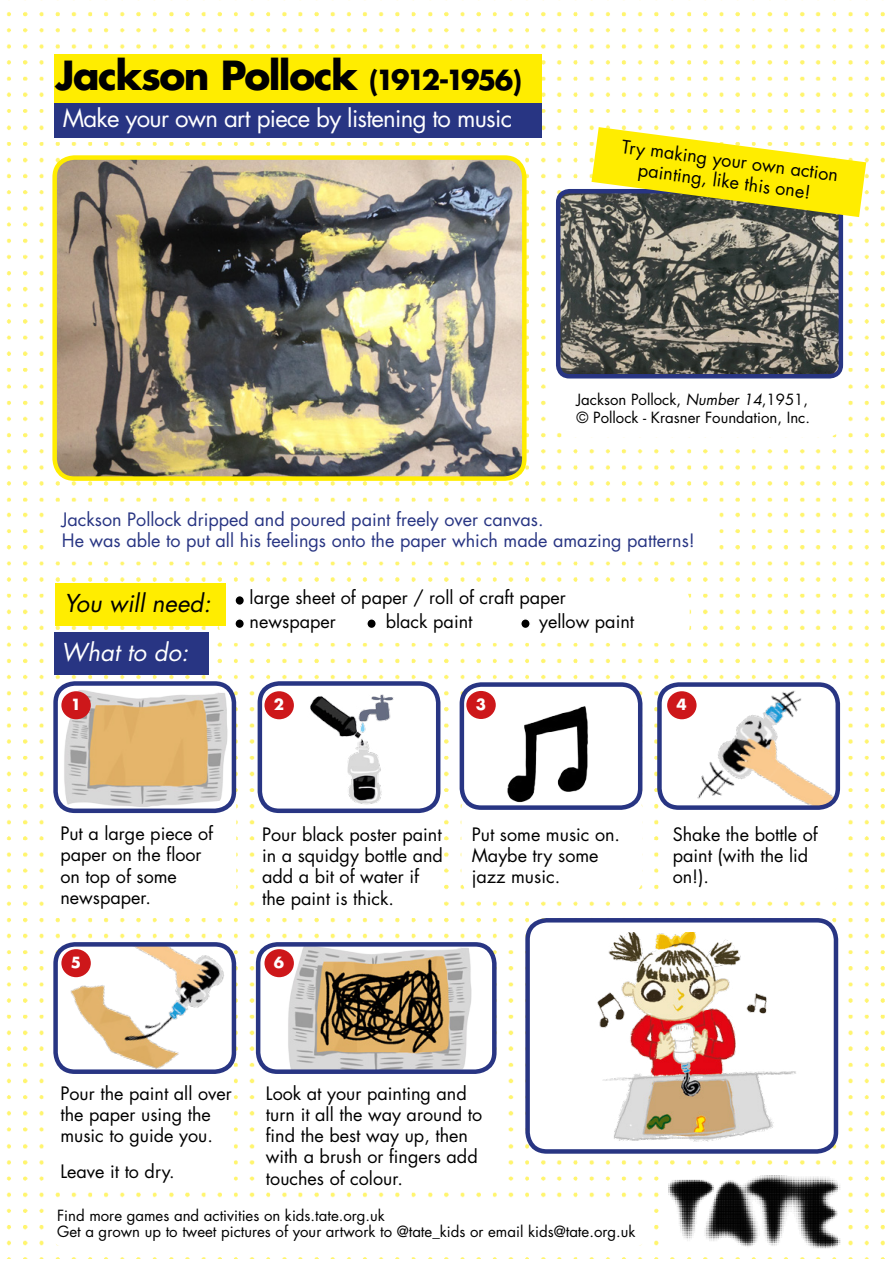
<style>
.page{position:relative;width:893px;height:1263px;background:#fff}
.page>*{position:absolute;margin:0;border:0;box-sizing:border-box;transform-origin:0 0}
.t1{font:700 39px "Futura";letter-spacing:-.035em;color:#000}
.t2{font:24px "Futura";letter-spacing:-.03em;color:#fff}
.t3{font:italic 24px "Futura";color:#000}
.t4{font:italic 24px "Futura";color:#fff}
.t5{font:18px/21px "Futura";color:#000}
.t6{font:18px/21px "Futura";color:#283583}
.t7{font:15px/18px "Futura";color:#000}
.t8{font:700 15px "Futura";color:#fff}
.s1{font-size:27px}
.s2{font-style:italic}
</style>
<div class="page">
<img style="left:6px;top:0;width:879px;height:1259px">
<div style="left:54px;top:54px;width:488px;height:50px;background:#ffed00"></div>
<div style="left:54px;top:103px;width:488px;height:35px;background:#283583"></div>
<div style="left:54px;top:502px;width:664px;height:59px;background:#fff;border-radius:18px"></div>
<div style="left:219px;top:583px;width:471px;height:60px;background:#fff;border-radius:18px"></div>
<img style="left:55px;top:158px;width:469px;height:321px">
<div style="left:52px;top:155px;width:475px;height:326px;border:4px solid #ffed00;border-radius:20px"></div>
<div style="left:556px;top:348px;width:287px;height:90px;background:#fff;border-radius:18px"></div>
<img style="left:558px;top:191px;width:280px;height:182px">
<div style="left:556px;top:189px;width:287px;height:189px;border:4px solid #283583;border-radius:11px"></div>
<div style="left:55px;top:583px;width:170px;height:42px;background:#ffed00"></div>
<div style="left:235px;top:596px;width:9px;height:9px;background:#000;border-radius:50%"></div>
<div style="left:234px;top:595px;width:11px;height:11px;border:2px solid #fff;border-radius:50%"></div>
<div style="left:235px;top:619px;width:9px;height:10px;background:#000;border-radius:50%"></div>
<div style="left:234px;top:618px;width:11px;height:11px;border:2px solid #fff;border-radius:50%"></div>
<div style="left:367px;top:619px;width:9px;height:10px;background:#000;border-radius:50%"></div>
<div style="left:366px;top:618px;width:11px;height:11px;border:2px solid #fff;border-radius:50%"></div>
<div style="left:521px;top:619px;width:9px;height:10px;background:#000;border-radius:50%"></div>
<div style="left:520px;top:618px;width:11px;height:11px;border:2px solid #fff;border-radius:50%"></div>
<div style="left:54px;top:632px;width:155px;height:43px;background:#283583"></div>
<div style="left:461px;top:792px;width:181px;height:103px;background:#fff;border-radius:18px"></div>
<div style="left:462px;top:684px;width:178px;height:124px;background:#fff;border-radius:19px"></div>
<div style="left:460px;top:682px;width:182px;height:128px;border:4px solid #283583;border-radius:19px"></div>
<img style="left:507px;top:706px;width:81px;height:96px">
<div style="left:52px;top:778px;width:184px;height:135px;background:#fff;border-radius:18px"></div>
<div style="left:257px;top:781px;width:184px;height:133px;background:#fff;border-radius:18px"></div>
<div style="left:45px;top:1055px;width:187px;height:135px;background:#fff;border-radius:18px"></div>
<div style="left:258px;top:1050px;width:241px;height:140px;background:#fff;border-radius:18px"></div>
<div style="left:48px;top:1201px;width:603px;height:46px;background:#fff;border-radius:18px"></div>
<div style="left:659px;top:789px;width:181px;height:106px;background:#fff;border-radius:18px"></div>
<div style="left:528px;top:920px;width:308px;height:231px;background:#fff;border-radius:19px"></div>
<div style="left:525px;top:918px;width:313px;height:236px;border:4px solid #283583;border-radius:19px"></div>
<img style="left:56px;top:684px;width:178px;height:124px">
<div style="left:53px;top:681px;width:183px;height:132px;border:4px solid #283583;border-radius:19px"></div>
<div style="left:260px;top:683px;width:178px;height:128px;background:#fff;border-radius:19px"></div>
<div style="left:258px;top:681px;width:182px;height:132px;border:4px solid #283583;border-radius:19px"></div>
<img style="left:659px;top:684px;width:179px;height:121px">
<div style="left:657px;top:682px;width:183px;height:128px;border:4px solid #283583;border-radius:19px"></div>
<img style="left:56px;top:944px;width:178px;height:128px">
<div style="left:53px;top:942px;width:183px;height:132px;border:4px solid #283583;border-radius:19px"></div>
<div style="left:258px;top:944px;width:236px;height:128px;background:#fff;border-radius:19px"></div>
<img style="left:272px;top:944px;width:220px;height:125px">
<div style="left:256px;top:942px;width:241px;height:132px;border:4px solid #283583;border-radius:19px"></div>
<img style="left:597px;top:932px;width:199px;height:209px">
<img style="left:291px;top:684px;width:141px;height:126px">
<div style="left:61px;top:691px;width:30px;height:28px;background:#cd171a;border-radius:50%"></div>
<div style="left:264px;top:691px;width:30px;height:28px;background:#cd171a;border-radius:50%"></div>
<div style="left:667px;top:691px;width:30px;height:28px;background:#cd171a;border-radius:50%"></div>
<div style="left:466px;top:691px;width:30px;height:28px;background:#cd171a;border-radius:50%"></div>
<div style="left:61px;top:949px;width:30px;height:28px;background:#cd171a;border-radius:50%"></div>
<div style="left:264px;top:949px;width:30px;height:28px;background:#cd171a;border-radius:50%"></div>
<img style="left:668px;top:1175px;width:173px;height:74px">
<svg style="left:591px;top:127px;width:275px;height:90px"></svg>
<h1 class="t1" style="left:55px;top:50px;width:468px">Jackson Pollock <span class="s1">(1912-1956)</span></h1>
<h2 class="t2" style="left:63px;top:102px;width:451px">Make your own art piece by listening to music</h2>
<p class="t5" style="left:623px;top:137px;width:220px;text-align:center;rotate:7deg">Try making your own action painting, like this one!</p>
<p class="t7" style="left:576px;top:390px;width:235px">Jackson Pollock, <span class="s2">Number 14</span>,1951, © Pollock - Krasner Foundation, Inc.</p>
<p class="t6" style="left:62px;top:509px;width:635px">Jackson Pollock dripped and poured paint freely over canvas.<br>He was able to put all his feelings onto the paper which made amazing patterns!</p>
<p class="t5" style="left:250px;top:586px;width:318px;line-height:24px">large sheet of paper / roll of craft paper newspaper</p>
<h2 class="t3" style="left:64px;top:588px;width:148px">You will need:</h2>
<h2 class="t4" style="left:61px;top:637px;width:129px">What to do:</h2>
<p class="t8" style="left:71px;top:695px;width:12px">1</p>
<p class="t8" style="left:274px;top:695px;width:12px">2</p>
<p class="t8" style="left:476px;top:694px;width:12px">3</p>
<p class="t8" style="left:676px;top:695px;width:12px">4</p>
<p class="t5" style="left:386px;top:611px;width:88px">black paint</p>
<p class="t5" style="left:539px;top:611px;width:97px">yellow paint</p>
<p class="t5" style="left:60px;top:823px;width:154px">Put a large piece of paper on the floor on top of some newspaper.</p>
<p class="t5" style="left:262px;top:823px;width:182px;line-height:21.5px">Pour black poster paint in a squidgy bottle and add a bit of water if the paint is thick.</p>
<p class="t5" style="left:673px;top:823px;width:147px">Shake the bottle of paint (with the lid on!).</p>
<p class="t5" style="left:472px;top:824px;width:150px">Put some music on.<br>Maybe try some jazz music.</p>
<p class="t8" style="left:71px;top:952px;width:12px">5</p>
<p class="t8" style="left:274px;top:952px;width:12px">6</p>
<p class="t5" style="left:60px;top:1083px;width:173px">Pour the paint all over the paper using the music to guide you.</p>
<p class="t5" style="left:60px;top:1161px;width:116px">Leave it to dry.</p>
<p class="t5" style="left:266px;top:1083px;width:218px">Look at your painting and turn it all the way around to find the best way up, then with a brush or fingers add touches of colour.</p>
<p class="t7" style="left:57px;top:1207px;width:580px;line-height:16.5px">Find more games and activities on kids.tate.org.uk<br>Get a grown up to tweet pictures of your artwork to @tate_kids or email kids@tate.org.uk</p>
</div>
